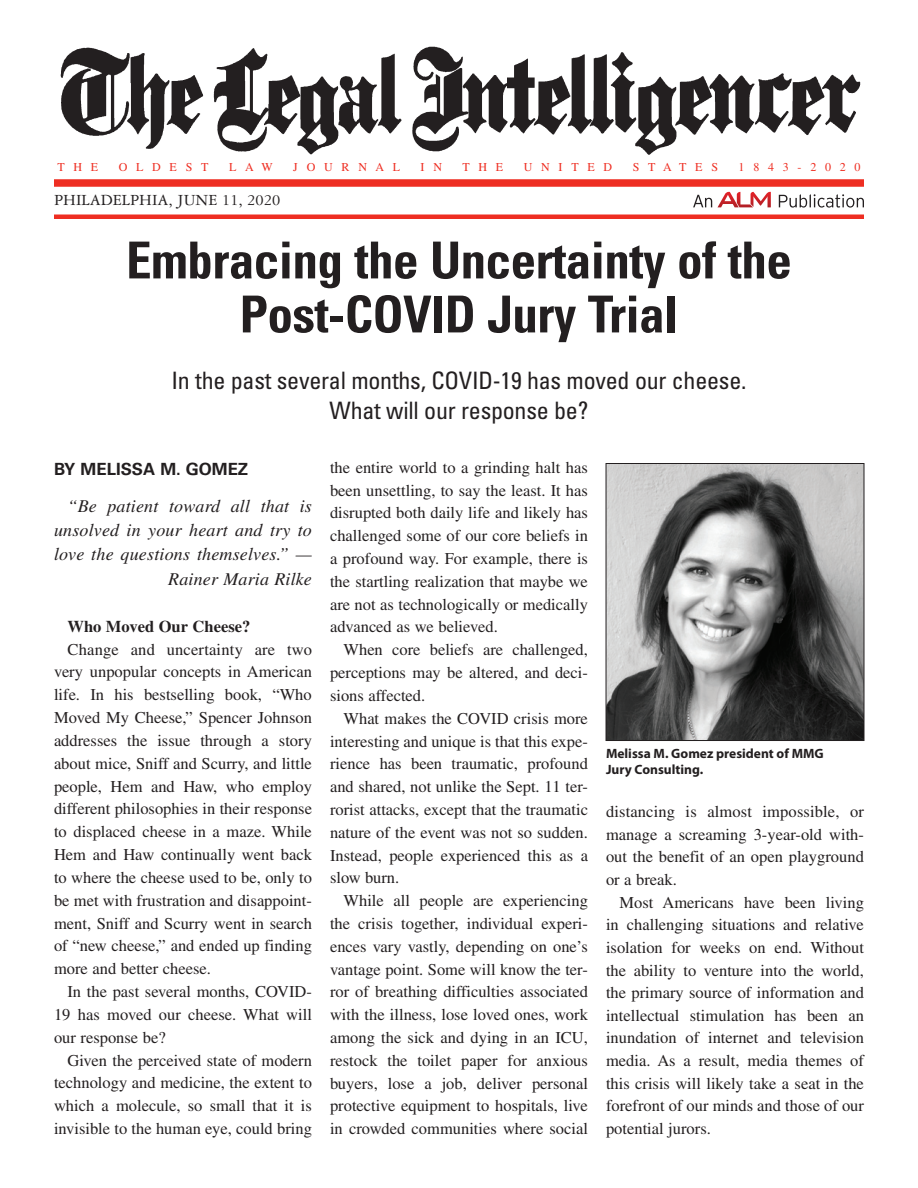
<style>
.page{position:relative;width:918px;height:1188px;background:#fff}
.page>*{position:absolute;margin:0;border:0;box-sizing:border-box;transform-origin:0 0}
.t1{font:700 condensed 51px/54px "Univers LT Std";letter-spacing:-.01em;color:#231f20;text-align:center}
.t2{font:condensed 24px/30px "Univers LT Std";letter-spacing:-.01em;color:#231f20;text-align:center}
.t3{font:italic 18px/24.3px "Times LT Std";letter-spacing:.01em;color:#231f20;text-align:right}
.t4{font:700 16.8px "Univers LT Std";color:#231f20}
.t5{font:16.5px/22.8px "Times LT Std";color:#231f20;text-align:justify}
.t6{font:16.5px "Garamond 3 LT Std";color:#231f20}
.t7{font:700 16.5px "Times LT Std";color:#231f20}
.t8{font:700 13.5px/16.5px "Myriad Pro";color:#231f20}
.t9{font:12px "Times LT Std";letter-spacing:.73em;color:#ee2e22}
</style>
<div class="page">
<img style="left:60px;top:46px;width:801px;height:109px">
<div style="left:54px;top:179px;width:810px;height:8px;background:#ee2e22"></div>
<div style="left:54px;top:214px;width:810px;height:5px;background:#ee2e22"></div>
<svg style="left:693px;top:195px;width:19px;height:12px"></svg>
<svg style="left:779px;top:194px;width:85px;height:14px"></svg>
<svg style="left:718px;top:192px;width:53px;height:15px"></svg>
<img style="left:608px;top:465px;width:254px;height:274px">
<div style="left:606px;top:463px;width:258px;height:278px;border:1px solid #231f20"></div>
<p class="t9" style="left:57px;top:160px;width:42px">The</p>
<p class="t9" style="left:119px;top:160px;width:87px">Oldest</p>
<p class="t9" style="left:229px;top:160px;width:45px">Law</p>
<p class="t9" style="left:293px;top:160px;width:108px">Jo urnal</p>
<p class="t9" style="left:421px;top:160px;width:23px">i n</p>
<p class="t9" style="left:462px;top:160px;width:42px">t he</p>
<p class="t9" style="left:524px;top:160px;width:90px">Unit ed</p>
<p class="t9" style="left:633px;top:160px;width:13px">St</p>
<p class="t9" style="left:663px;top:160px;width:56px">at es</p>
<p class="t9" style="left:739px;top:160px;width:124px">1843-2020</p>
<p class="t6" style="left:54px;top:192px;width:228px">PHILADELPHIA, JUNE 11, 2020</p>
<h1 class="t1" style="left:126px;top:233px;width:667px">Embracing the Uncertainty of the<br>Post-COVID Jury Trial</h1>
<h2 class="t2" style="left:172px;top:366px;width:576px">In the past several months, COVID-19 has moved our cheese.<br>What will our response be?</h2>
<p class="t4" style="left:54px;top:459px;width:196px">BY MELISSA M. GOMEZ</p>
<p class="t3" style="left:54px;top:493px;width:259px">“Be patient toward all that is unsolved in your heart and try to love the questions themselves.” —<br>Rainer Maria Rilke</p>
<p class="t7" style="left:68px;top:616px;width:184px">Who Moved Our Cheese?</p>
<p class="t5" style="left:54px;top:638px;width:260px;text-indent:13px">Change and uncertainty are two very unpopular concepts in American life. In his bestselling book, “Who Moved My Cheese,” Spencer Johnson addresses the issue through a story about mice, Sniff and Scurry, and little people, Hem and Haw, who employ different philosophies in their response to displaced cheese in a maze. While Hem and Haw continually went back to where the cheese used to be, only to be met with frustration and disappoint&shy;ment, Sniff and Scurry went in search of “new cheese,” and ended up finding more and better cheese.</p>
<p class="t5" style="left:54px;top:980px;width:259px;text-indent:13px">In the past several months, COVID - 19 has moved our cheese. What will our response be?</p>
<p class="t5" style="left:54px;top:1049px;width:260px;text-indent:13px">Given the perceived state of modern technology and medicine, the extent to which a molecule, so small that it is invisible to the human eye, could bring</p>
<p class="t5" style="left:330px;top:456px;width:259px">the entire world to a grinding halt has been unsettling, to say the least. It has disrupted both daily life and likely has challenged some of our core beliefs in a profound way. For example, there is the startling realization that maybe we are not as technologically or medically advanced as we believed.</p>
<p class="t5" style="left:330px;top:638px;width:259px;text-indent:13px">When core beliefs are challenged, perceptions may be altered, and deci&shy;sions affected.</p>
<p class="t5" style="left:330px;top:707px;width:260px;text-indent:13px">What makes the COVID crisis more interesting and unique is that this expe&shy;rience has been traumatic, profound and shared, not unlike the Sept. 11 ter&shy;rorist attacks, except that the traumatic nature of the event was not so sudden.<br>Instead, people experienced this as a slow burn.</p>
<p class="t5" style="left:330px;top:889px;width:259px;text-indent:13px">While all people are experiencing the crisis together, individual experi&shy;ences vary vastly, depending on one’s vantage point. Some will know the ter&shy;ror of breathing difficulties associated with the illness, lose loved ones, work among the sick and dying in an ICU, restock the toilet paper for anxious buyers, lose a job, deliver personal protective equipment to hospitals, live in crowded communities where social</p>
<p class="t8" style="left:606px;top:745px;width:219px">Melissa M. Gomez president of MMG<br>Jury Consulting.</p>
<p class="t5" style="left:606px;top:800px;width:259px">distancing is almost impossible, or manage a screaming 3-year-old with&shy;out the benefit of an open playground or a break.</p>
<p class="t5" style="left:606px;top:891px;width:260px;text-indent:14px">Most Americans have been living in challenging situations and relative isolation for weeks on end. Without the ability to venture into the world, the primary source of information and intellectual stimulation has been an inundation of internet and television media. As a result, media themes of this crisis will likely take a seat in the forefront of our minds and those of our potential jurors.</p>
</div>
